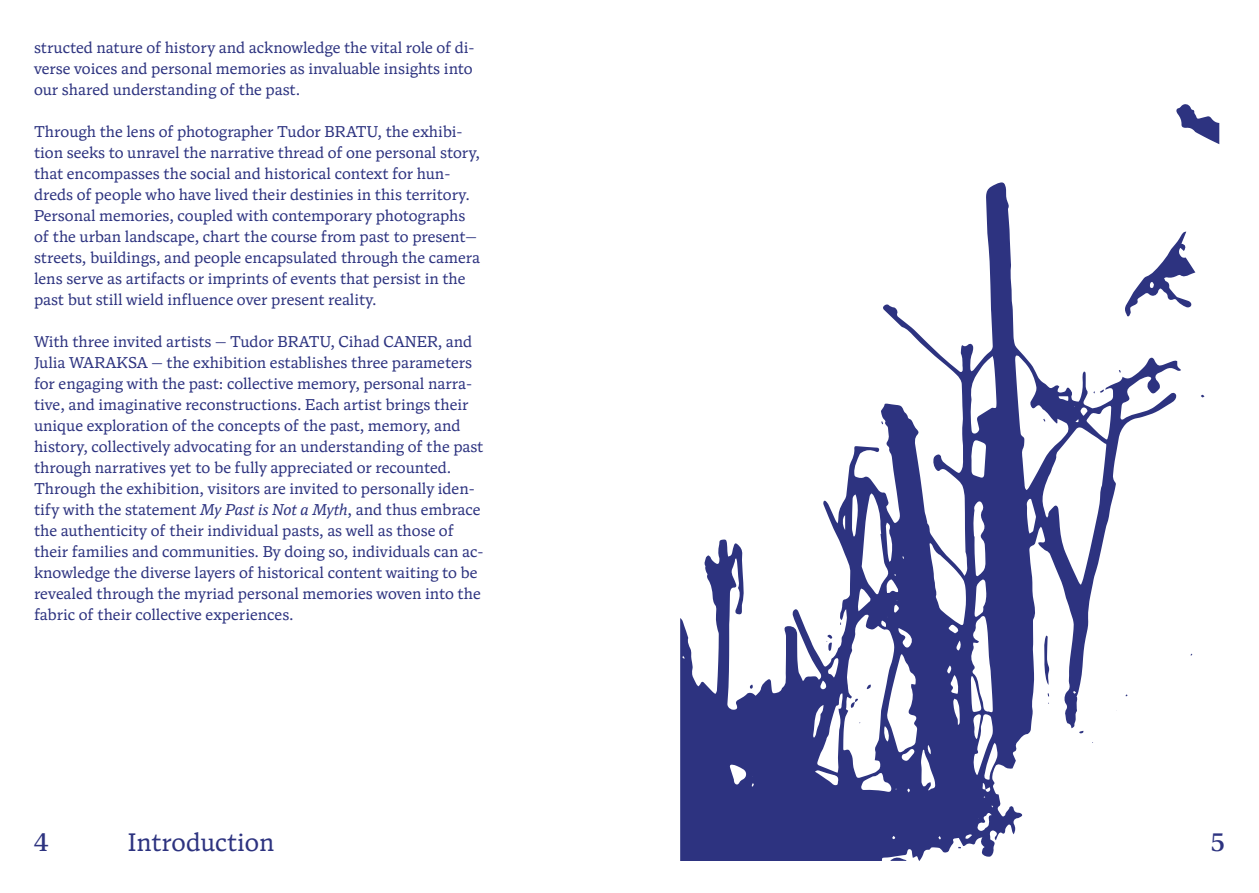
<style>
.page{position:relative;width:1259px;height:893px;background:#fff}
.page>*{position:absolute;margin:0;border:0;box-sizing:border-box;transform-origin:0 0}
.t1{font:25.5px "Antonia Text";color:#2d3380}
.t2{font:500 25.5px "Antonia H2";color:#2d3380}
.body{font:15.75px/21px "Antonia Text";color:#2d3380}
.s1{font-style:italic}
</style>
<div class="page">
<svg style="left:1176px;top:104px;width:43px;height:40px"></svg>
<svg style="left:680px;top:182px;width:501px;height:679px"></svg>
<svg style="left:1124px;top:232px;width:71px;height:85px"></svg>
<svg style="left:1043px;top:636px;width:6px;height:49px"></svg>
<svg style="left:890px;top:857px;width:16px;height:4px"></svg>
<svg style="left:1079px;top:731px;width:4px;height:3px"></svg>
<svg style="left:749px;top:685px;width:4px;height:4px"></svg>
<svg style="left:1093px;top:389px;width:11px;height:5px"></svg>
<svg style="left:826px;top:634px;width:6px;height:17px"></svg>
<svg style="left:866px;top:685px;width:5px;height:4px"></svg>
<svg style="left:850px;top:699px;width:8px;height:9px"></svg>
<p class="body" style="left:34px;top:37px;width:442px;text-align:justify">structed nature of history and acknowledge the vital role of di&shy;verse voices and personal memories as invaluable insights into our shared understanding of the past.</p>
<p class="body" style="left:34px;top:121px;width:447px">Through the lens of photographer Tudor BRATU, the exhibi&shy;tion seeks to unravel the narrative thread of one personal story, that encompasses the social and historical context for hun&shy;dreds of people who have lived their destinies in this territory.<br>Personal memories, coupled with contemporary photographs of the urban landscape, chart the course from past to present— streets, buildings, and people encapsulated through the camera lens serve as artifacts or imprints of events that persist in the past but still wield influence over present reality.</p>
<p class="body" style="left:34px;top:331px;width:451px">With three invited artists — Tudor BRATU, Cihad CANER, and Julia WARAKSA — the exhibition establishes three parameters for engaging with the past: collective memory, personal narra&shy;tive, and imaginative reconstructions. Each artist brings their unique exploration of the concepts of the past, memory, and history, collectively advocating for an understanding of the past through narratives yet to be fully appreciated or recounted.</p>
<p class="body" style="left:34px;top:478px;width:451px">Through the exhibition, visitors are invited to personally iden&shy;tify with the statement <span class="s1">My Past is Not a Myth</span>, and thus embrace the authenticity of their individual pasts, as well as those of their families and communities. By doing so, individuals can ac&shy;knowledge the diverse layers of historical content waiting to be revealed through the myriad personal memories woven into the fabric of their collective experiences.</p>
<p class="t2" style="left:34px;top:827px;width:16px">4</p>
<p class="t1" style="left:128px;top:827px;width:148px">Introduction</p>
<p class="t2" style="left:1211px;top:827px;width:15px">5</p>
</div>
